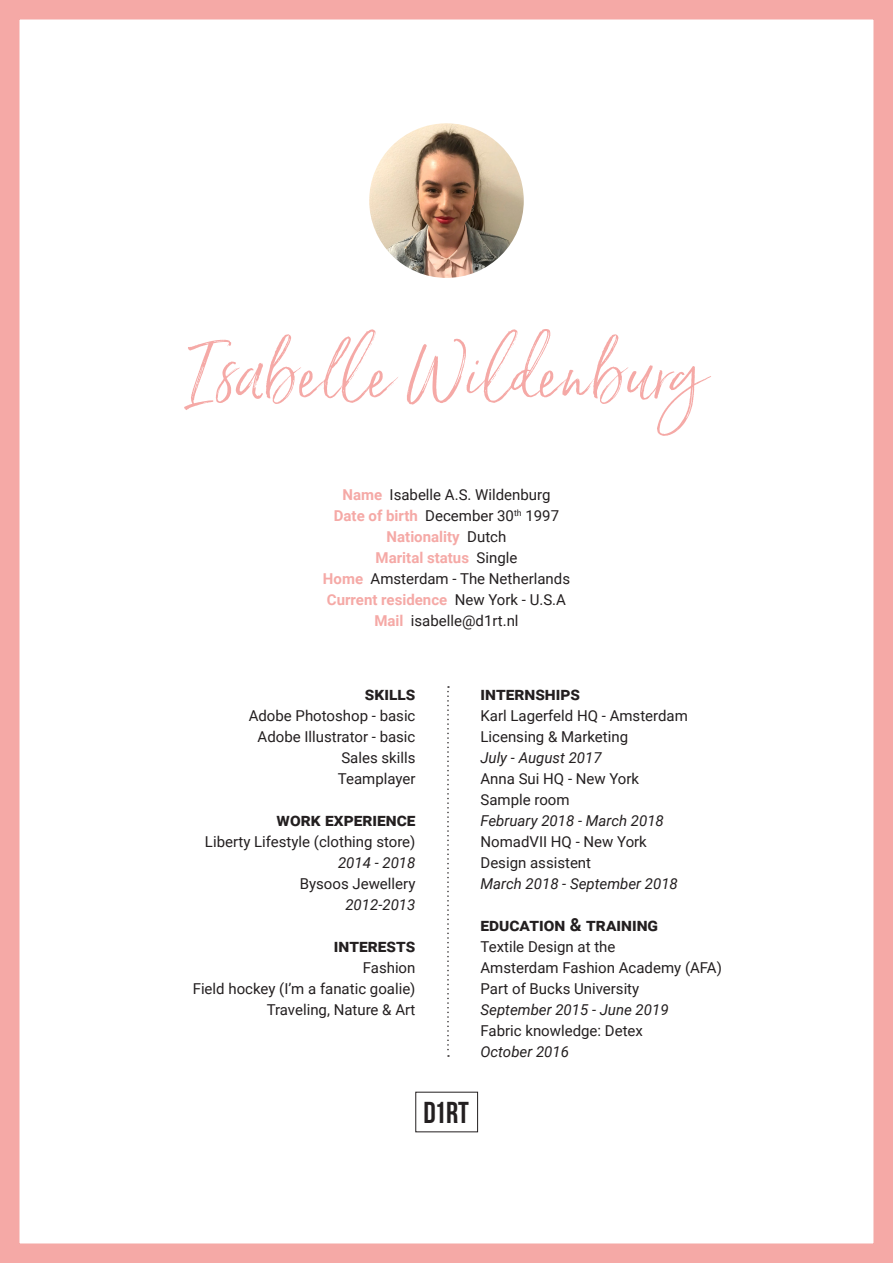
<style>
.page{position:relative;width:893px;height:1263px;background:#fff}
.page>*{position:absolute;margin:0;border:0;box-sizing:border-box;transform-origin:0 0}
.t1{font:italic 72px "Saturday Script";color:#f5a9a6}
.t2{font:700 30.15px "Bebas Neue";color:#231f20}
.t3{font:700 18px "Roboto";color:#231f20}
.t4{font:15px "Roboto";color:#231f20}
.t5{font:italic 15px "Roboto";color:#231f20}
.t6{font:700 15px "Roboto";color:#f5a9a6}
.s1{font-weight:700;color:#f5a9a6}
.s2{font-weight:400;color:#231f20}
</style>
<div class="page">
<div style="left:0;top:0;width:893px;height:1263px;border:20px solid #f5a9a6"></div>
<svg style="left:447px;top:686px;width:2px;height:371px"></svg>
<img style="left:369px;top:123px;width:155px;height:155px;border-radius:77px">
<div style="left:415px;top:1092px;width:63px;height:40px;border:1px solid #231f20"></div>
<p class="t1" style="left:189px;top:328px;width:516px">Isabelle Wildenburg</p>
<p class="t4" style="left:342px;top:484px;width:210px"><span class="s1">Name</span> Isabelle A.S. Wildenburg</p>
<p class="t4" style="left:334px;top:505px;width:227px"><span class="s1">Date of birth</span> December 30<sup>th</sup> 1997</p>
<p class="t6" style="left:387px;top:526px;width:121px">Nationality <span class="s2">Dutch</span></p>
<p class="t6" style="left:376px;top:547px;width:143px">Marital status <span class="s2">Single</span></p>
<p class="t4" style="left:323px;top:568px;width:249px"><span class="s1">Home</span> Amsterdam - The Netherlands</p>
<p class="t6" style="left:327px;top:589px;width:241px">Current residence <span class="s2">New York - U.S.A</span></p>
<p class="t4" style="left:374px;top:610px;width:146px"><span class="s1">Mail</span> isabelle@d1rt.nl</p>
<p class="t3" style="left:365px;top:681px;width:52px">skills</p>
<p class="t4" style="left:249px;top:705px;width:168px">Adobe Photoshop - basic</p>
<p class="t4" style="left:258px;top:726px;width:159px">Adobe Illustrator - basic</p>
<p class="t4" style="left:341px;top:747px;width:76px">Sales skills</p>
<p class="t4" style="left:338px;top:768px;width:79px">Teamplayer</p>
<p class="t3" style="left:277px;top:807px;width:140px">work experience</p>
<p class="t4" style="left:205px;top:831px;width:212px">Liberty Lifestyle (clothing store)</p>
<p class="t5" style="left:338px;top:852px;width:79px">2014 - 2018</p>
<p class="t4" style="left:300px;top:873px;width:117px">Bysoos Jewellery</p>
<p class="t5" style="left:345px;top:894px;width:72px">2012-2013</p>
<p class="t3" style="left:334px;top:933px;width:83px">interests</p>
<p class="t4" style="left:363px;top:957px;width:54px">Fashion</p>
<p class="t4" style="left:193px;top:978px;width:224px">Field hockey (I’m a fanatic goalie)</p>
<p class="t4" style="left:267px;top:999px;width:150px">Traveling, Nature &amp; Art</p>
<p class="t3" style="left:480px;top:681px;width:101px">internships</p>
<p class="t4" style="left:480px;top:705px;width:209px">Karl Lagerfeld HQ - Amsterdam</p>
<p class="t4" style="left:480px;top:726px;width:149px">Licensing &amp; Marketing</p>
<p class="t5" style="left:480px;top:747px;width:123px">July - August 2017</p>
<p class="t4" style="left:480px;top:768px;width:160px">Anna Sui HQ - New York</p>
<p class="t4" style="left:480px;top:789px;width:91px">Sample room</p>
<p class="t5" style="left:480px;top:810px;width:185px">February 2018 - March 2018</p>
<p class="t4" style="left:480px;top:831px;width:168px">NomadVII HQ - New York</p>
<p class="t4" style="left:480px;top:852px;width:112px">Design assistent</p>
<p class="t5" style="left:480px;top:873px;width:199px">March 2018 - September 2018</p>
<p class="t3" style="left:480px;top:912px;width:179px">education &amp; training</p>
<p class="t4" style="left:480px;top:936px;width:136px">Textile Design at the</p>
<p class="t4" style="left:480px;top:957px;width:243px">Amsterdam Fashion Academy (AFA)</p>
<p class="t4" style="left:480px;top:978px;width:160px">Part of Bucks University</p>
<p class="t5" style="left:480px;top:999px;width:190px">September 2015 - June 2019</p>
<p class="t4" style="left:480px;top:1020px;width:164px">Fabric knowledge: Detex</p>
<p class="t5" style="left:480px;top:1041px;width:90px">October 2016</p>
<p class="t2" style="left:424px;top:1096px;width:47px">D1RT</p>
</div>
